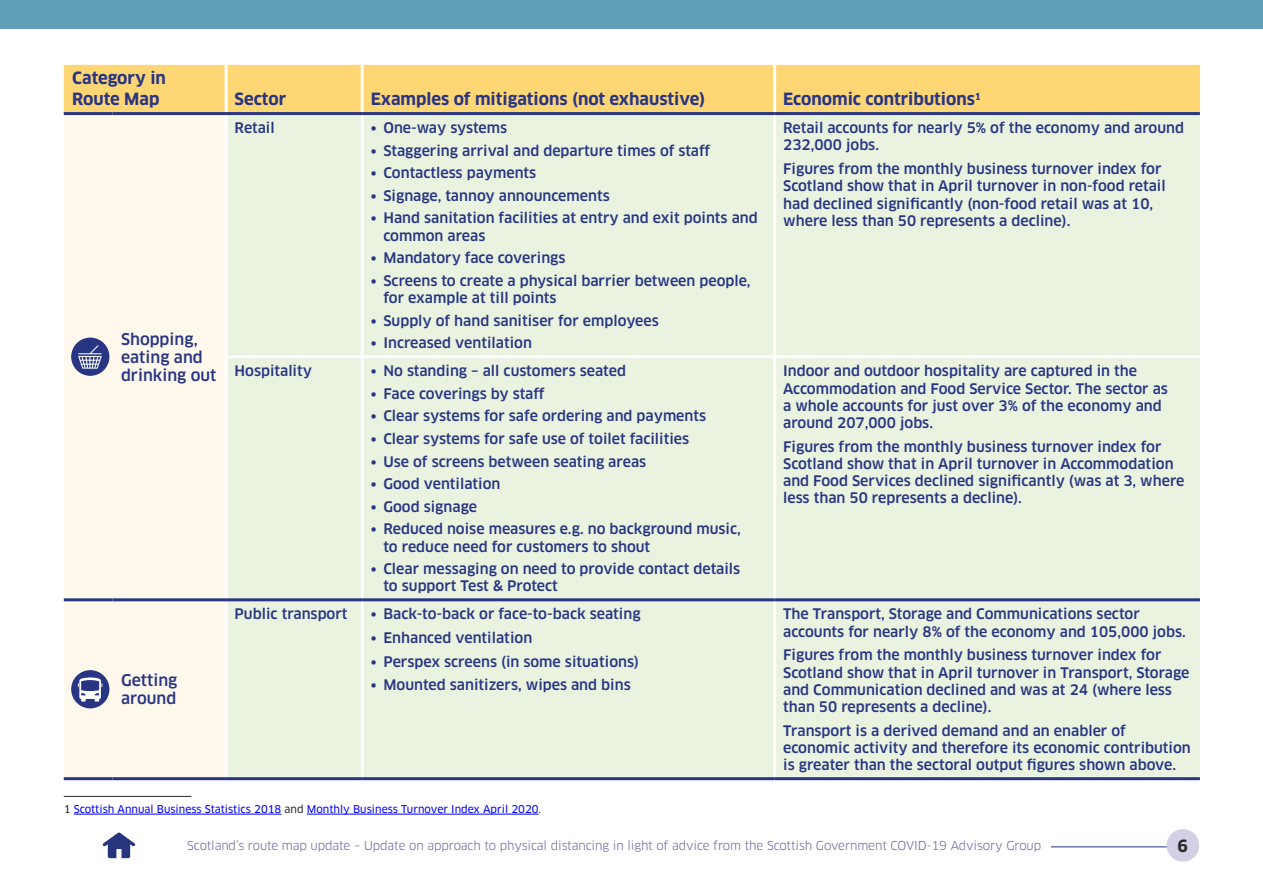
<style>
.page{position:relative;width:1263px;height:893px;background:#fff}
.page>*{position:absolute;margin:0;border:0;box-sizing:border-box;transform-origin:0 0}
.t1{font:700 16.5px/21px "Clan";color:#283583}
.t2{font:700 16.5px "Clan";color:#272a2a}
.t3{font:500 15.75px/18px "Clan";color:#283583}
.List_Paragraph{font:500 14.25px/17.2px "Clan";color:#283583}
.t4{font:12px "Clan";letter-spacing:-.01em;color:#64659e}
.t5{font:10.5px "Clan News";color:#00f}
.s1{color:#272a2a}
</style>
<div class="page">
<hr style="left:524px;top:846px;width:654px;height:1px;background:#27367c">
<div style="left:187px;top:841px;width:863px;height:32px;background:#fff"></div>
<div style="left:1167px;top:829px;width:32px;height:33px;background:#d2d0e4;border-radius:50%"></div>
<svg style="left:102px;top:832px;width:33px;height:26px"></svg>
<div style="left:0;top:0;width:1263px;height:29px;background:#609eb6"></div>
<div style="left:64px;top:65px;width:1136px;height:47px;background:#ffd674"></div>
<div style="left:64px;top:115px;width:161px;height:662px;background:#fff8ec"></div>
<div style="left:228px;top:115px;width:972px;height:662px;background:#eaf3e0"></div>
<hr style="left:225px;top:65px;width:3px;height:47px;background:#fff">
<hr style="left:361px;top:65px;width:3px;height:47px;background:#fff">
<hr style="left:773px;top:65px;width:3px;height:47px;background:#fff">
<hr style="left:361px;top:115px;width:3px;height:240px;background:#fff">
<hr style="left:773px;top:115px;width:3px;height:240px;background:#fff">
<hr style="left:225px;top:355px;width:137px;height:3px;background:#fff">
<hr style="left:362px;top:355px;width:413px;height:3px;background:#fff">
<hr style="left:361px;top:358px;width:3px;height:240px;background:#fff">
<hr style="left:775px;top:355px;width:425px;height:3px;background:#fff">
<hr style="left:773px;top:358px;width:3px;height:240px;background:#fff">
<hr style="left:361px;top:601px;width:3px;height:176px;background:#fff">
<hr style="left:773px;top:601px;width:3px;height:176px;background:#fff">
<hr style="left:64px;top:112px;width:49px;height:3px;background:#283583">
<hr style="left:113px;top:112px;width:113px;height:3px;background:#283583">
<hr style="left:226px;top:112px;width:136px;height:3px;background:#283583">
<hr style="left:362px;top:112px;width:413px;height:3px;background:#283583">
<hr style="left:775px;top:112px;width:425px;height:3px;background:#283583">
<hr style="left:64px;top:598px;width:49px;height:3px;background:#283583">
<hr style="left:113px;top:598px;width:113px;height:3px;background:#283583">
<hr style="left:226px;top:598px;width:136px;height:3px;background:#283583">
<hr style="left:362px;top:598px;width:413px;height:3px;background:#283583">
<hr style="left:775px;top:598px;width:425px;height:3px;background:#283583">
<hr style="left:64px;top:777px;width:49px;height:3px;background:#283583">
<hr style="left:113px;top:777px;width:113px;height:3px;background:#283583">
<hr style="left:226px;top:777px;width:136px;height:3px;background:#283583">
<hr style="left:362px;top:777px;width:413px;height:3px;background:#283583">
<hr style="left:775px;top:777px;width:425px;height:3px;background:#283583">
<div style="left:71px;top:338px;width:38px;height:38px;background:#283583;border-radius:50%"></div>
<svg style="left:78px;top:345px;width:24px;height:24px"></svg>
<div style="left:71px;top:670px;width:38px;height:38px;background:#283583;border-radius:50%"></div>
<svg style="left:78px;top:677px;width:24px;height:25px"></svg>
<hr style="left:64px;top:796px;width:127px;height:1px;background:#272a2a">
<hr style="left:74px;top:814px;width:207px;height:1px;background:#00f">
<hr style="left:307px;top:814px;width:232px;height:1px;background:#00f">
<p class="t1" style="left:72px;top:68px;width:95px">Category in<br>Route Map</p>
<p class="t3" style="left:121px;top:330px;width:97px">Shopping, eating and drinking out</p>
<p class="t3" style="left:121px;top:672px;width:58px">Getting around</p>
<p class="t1" style="left:235px;top:89px;width:53px">Sector</p>
<p class="t1" style="left:371px;top:89px;width:336px">Examples of mitigations (not exhaustive)</p>
<p class="t1" style="left:783px;top:89px;width:199px">Economic contributions<sup>1</sup></p>
<p class="List_Paragraph" style="left:235px;top:119px;width:42px">Retail</p>
<p class="List_Paragraph" style="left:371px;top:119px;width:138px">• One-way systems</p>
<p class="List_Paragraph" style="left:371px;top:142px;width:341px">• Staggering arrival and departure times of staff</p>
<p class="List_Paragraph" style="left:371px;top:165px;width:167px">• Contactless payments</p>
<p class="List_Paragraph" style="left:371px;top:187px;width:241px">• Signage, tannoy announcements</p>
<p class="List_Paragraph" style="left:383px;top:210px;width:376px;text-indent:-13px">• Hand sanitation facilities at entry and exit points and common areas</p>
<p class="List_Paragraph" style="left:371px;top:250px;width:196px">• Mandatory face coverings</p>
<p class="List_Paragraph" style="left:383px;top:272px;width:369px;text-indent:-13px">• Screens to create a physical barrier between people, for example at till points</p>
<p class="List_Paragraph" style="left:371px;top:312px;width:290px">• Supply of hand sanitiser for employees</p>
<p class="List_Paragraph" style="left:371px;top:335px;width:163px">• Increased ventilation</p>
<p class="List_Paragraph" style="left:235px;top:363px;width:79px">Hospitality</p>
<p class="List_Paragraph" style="left:371px;top:363px;width:257px">• No standing – all customers seated</p>
<p class="List_Paragraph" style="left:371px;top:385px;width:176px">• Face coverings by staff</p>
<p class="List_Paragraph" style="left:371px;top:408px;width:337px">• Clear systems for safe ordering and payments</p>
<p class="List_Paragraph" style="left:371px;top:430px;width:320px">• Clear systems for safe use of toilet facilities</p>
<p class="List_Paragraph" style="left:371px;top:453px;width:277px">• Use of screens between seating areas</p>
<p class="List_Paragraph" style="left:371px;top:475px;width:131px">• Good ventilation</p>
<p class="List_Paragraph" style="left:371px;top:498px;width:108px">• Good signage</p>
<p class="List_Paragraph" style="left:383px;top:521px;width:359px;text-indent:-13px">• Reduced noise measures e.g. no background music, to reduce need for customers to shout</p>
<p class="List_Paragraph" style="left:383px;top:560px;width:358px;text-indent:-13px">• Clear messaging on need to provide contact details to support Test &amp; Protect</p>
<p class="List_Paragraph" style="left:235px;top:606px;width:115px">Public transport</p>
<p class="List_Paragraph" style="left:371px;top:606px;width:271px">• Back-to-back or face-to-back seating</p>
<p class="List_Paragraph" style="left:371px;top:629px;width:163px">• Enhanced ventilation</p>
<p class="List_Paragraph" style="left:371px;top:653px;width:270px">• Perspex screens (in some situations)</p>
<p class="List_Paragraph" style="left:371px;top:677px;width:262px">• Mounted sanitizers, wipes and bins</p>
<p class="List_Paragraph" style="left:783px;top:119px;width:402px">Retail accounts for nearly 5% of the economy and around<br>232,000 jobs.</p>
<p class="List_Paragraph" style="left:783px;top:160px;width:384px">Figures from the monthly business turnover index for Scotland show that in April turnover in non-food retail had declined significantly (non-food retail was at 10, where less than 50 represents a decline).</p>
<p class="List_Paragraph" style="left:783px;top:363px;width:386px">Indoor and outdoor hospitality are captured in the Accommodation and Food Service Sector. The sector as a whole accounts for just over 3% of the economy and around 207,000 jobs.</p>
<p class="List_Paragraph" style="left:783px;top:438px;width:403px">Figures from the monthly business turnover index for Scotland show that in April turnover in Accommodation and Food Services declined significantly (was at 3, where less than 50 represents a decline).</p>
<p class="List_Paragraph" style="left:783px;top:606px;width:404px">The Transport, Storage and Communications sector accounts for nearly 8% of the economy and 105,000 jobs.</p>
<p class="List_Paragraph" style="left:783px;top:647px;width:408px">Figures from the monthly business turnover index for Scotland show that in April turnover in Transport, Storage and Communication declined and was at 24 (where less than 50 represents a decline).</p>
<p class="List_Paragraph" style="left:783px;top:722px;width:409px">Transport is a derived demand and an enabler of economic activity and therefore its economic contribution is greater than the sectoral output figures shown above.</p>
<p class="t5" style="left:64px;top:803px;width:479px"><span class="s1">1</span> Scottish Annual Business Statistics 2018 <span class="s1">and</span> Monthly Business Turnover Index April 2020<span class="s1">.</span></p>
<p class="t4" style="left:187px;top:838px;width:855px">Scotland’s route map update – Update on approach to physical distancing in light of advice from the Scottish Government COVID-19 Advisory Group</p>
<p class="t2" style="left:1178px;top:835px;width:12px">6</p>
</div>
